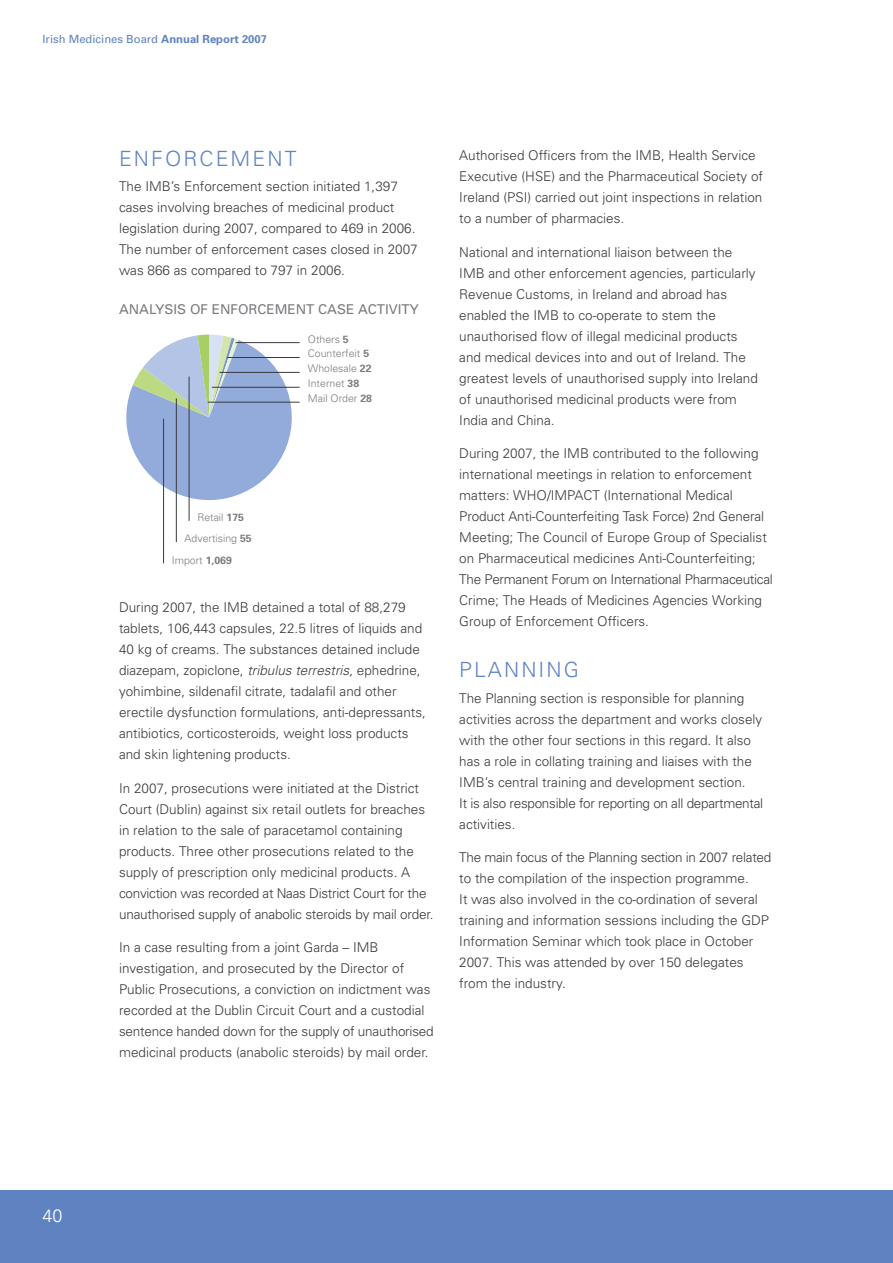
<style>
.page{position:relative;width:893px;height:1263px;background:#fff}
.page>*{position:absolute;margin:0;border:0;box-sizing:border-box;transform-origin:0 0}
.t1{font:300 21px "Univers";letter-spacing:.1em;color:#5f83c1}
.t2{font:300 18px "Univers";color:#fff}
.t3{font:300 13.5px/21px "Univers";color:#373a3b}
.t4{font:13.5px "Univers";color:#787b7f}
.t5{font:11.25px "Univers";color:#5f83c1}
.t6{font:300 10.5px/14.9px "Univers";color:#787b7f}
.s1{font-weight:700}
.s2{font-style:italic}
</style>
<div class="page">
<div style="left:0;top:1191px;width:893px;height:72px;background:#5f83c1"></div>
<hr style="left:892px;top:0;width:1px;height:106px;background:#5f83c1">
<svg style="left:126px;top:335px;width:174px;height:176px"></svg>
<hr style="left:189px;top:376px;width:1px;height:145px;background:#373a3b">
<hr style="left:176px;top:398px;width:1px;height:144px;background:#373a3b">
<hr style="left:163px;top:419px;width:1px;height:144px;background:#373a3b">
<hr style="left:236px;top:342px;width:64px;height:1px;background:#373a3b">
<hr style="left:227px;top:357px;width:73px;height:1px;background:#373a3b">
<hr style="left:219px;top:372px;width:81px;height:1px;background:#373a3b">
<hr style="left:212px;top:387px;width:88px;height:1px;background:#373a3b">
<hr style="left:208px;top:402px;width:92px;height:1px;background:#373a3b">
<p class="t5" style="left:43px;top:32px;width:226px">IRISH MEDICINES BOARD <span class="s1">Annual Report 2007</span></p>
<h1 class="t1" style="left:119px;top:146px;width:50px">Enforceme</h1>
<h1 class="t1" style="left:267px;top:146px;width:26px">nt</h1>
<p class="t3" style="left:119px;top:175px;width:300px">The IMB’s Enforcement section initiated 1 ,397 cases involving breaches of medicinal product legislation during 2007, compared to 469 in 2006.<br>The number of enforcement cases closed in 2007 was 866 as compared to 797 in 2006.</p>
<p class="t4" style="left:119px;top:301px;width:39px">ANALYSIS</p>
<p class="t4" style="left:190px;top:301px;width:40px">OF ENFO</p>
<p class="t4" style="left:249px;top:301px;width:20px">RCEMENT</p>
<p class="t4" style="left:318px;top:301px;width:49px">CASE ACTI</p>
<p class="t4" style="left:389px;top:301px;width:17px">VITY</p>
<p class="t6" style="left:308px;top:331px;width:42px">Others <span class="s1">5</span></p>
<p class="t6" style="left:197px;top:510px;width:48px">Retail <span class="s1">175</span></p>
<p class="t6" style="left:185px;top:531px;width:69px">Advertising <span class="s1">55</span></p>
<p class="t6" style="left:172px;top:552px;width:62px">Import <span class="s1">1,069</span></p>
<p class="t6" style="left:308px;top:346px;width:66px">Counterfeit <span class="s1">5<br></span>Wholesale <span class="s1">22<br></span>Internet <span class="s1">38<br></span>Mail Order <span class="s1">28</span></p>
<p class="t3" style="left:119px;top:596px;width:308px">During 2007, the IMB detained a total of 88,279 tablets, 1 06,443 capsules, 22 .5 litres of liquids and 40 kg of creams. The substances detained include diazepam, zopiclone, <span class="s2">tribulus terrestris</span>, ephedrine, yohimbine, sildenafil citrate, tadalafil and other erectile dysfunction formulations, anti-depressants, antibiotics, corticosteroids, weight loss products and skin lightening products.</p>
<p class="t3" style="left:119px;top:777px;width:316px">In 2007, prosecutions were initiated at the District Court (Dublin) against six retail outlets for breaches in relation to the sale of paracetamol containing products. Three other prosecutions related to the supply of prescription only medicinal products. A conviction was recorded at Naas District Court for the unauthorised supply of anabolic steroids by mail order.</p>
<p class="t3" style="left:119px;top:937px;width:316px">In a case resulting from a joint Garda – IMB investigation, and prosecuted by the Director of Public Prosecutions, a conviction on indictment was recorded at the Dublin Circuit Court and a custodial sentence handed down for the supply of unauthorised medicinal products (anabolic steroids) by mail order.</p>
<p class="t3" style="left:459px;top:144px;width:305px">Authorised Officers from the IMB, Health Service Executive (HSE) and the Pharmaceutical Society of Ireland (PSI) carried out joint inspections in relation to a number of pharmacies.</p>
<p class="t3" style="left:459px;top:241px;width:300px">National and international liaison between the IMB and other enforcement agencies, particularly Revenue Customs, in Ireland and abroad has enabled the IMB to co-operate to stem the unauthorised flow of illegal medicinal products and medical devices into and out of Ireland. The greatest levels of unauthorised supply into Ireland of unauthorised medicinal products were from India and China.</p>
<p class="t3" style="left:459px;top:443px;width:315px">During 2007, the IMB contributed to the following international meetings in relation to enforcement matters: WHO/IMPACT (International Medical Product Anti-Counterfeiting Task Force) 2nd General Meeting; The Council of Europe Group of Specialist on Pharmaceutical medicines Anti-Counterfeiting; The Permanent Forum on International Pharmaceutical Crime; The Heads of Medicines Agencies Working Group of Enforcement Officers.</p>
<h1 class="t1" style="left:459px;top:657px;width:121px">PLANN ING</h1>
<p class="t3" style="left:459px;top:687px;width:305px">The Planning section is responsible for planning activities across the department and works closely with the other four sections in this regard. It also has a role in collating training and liaises with the IMB’s central training and development section.<br>It is also responsible for reporting on all departmental activities.</p>
<p class="t3" style="left:459px;top:847px;width:314px">The main focus of the Planning section in 2007 related to the compilation of the inspection programme.<br>It was also involved in the co-ordination of several training and information sessions including the GDP Information Seminar which took place in October 2007. This was attended by over 1 50 delegates from the industry.</p>
<h2 class="t2" style="left:43px;top:1205px;width:22px">40</h2>
</div>
